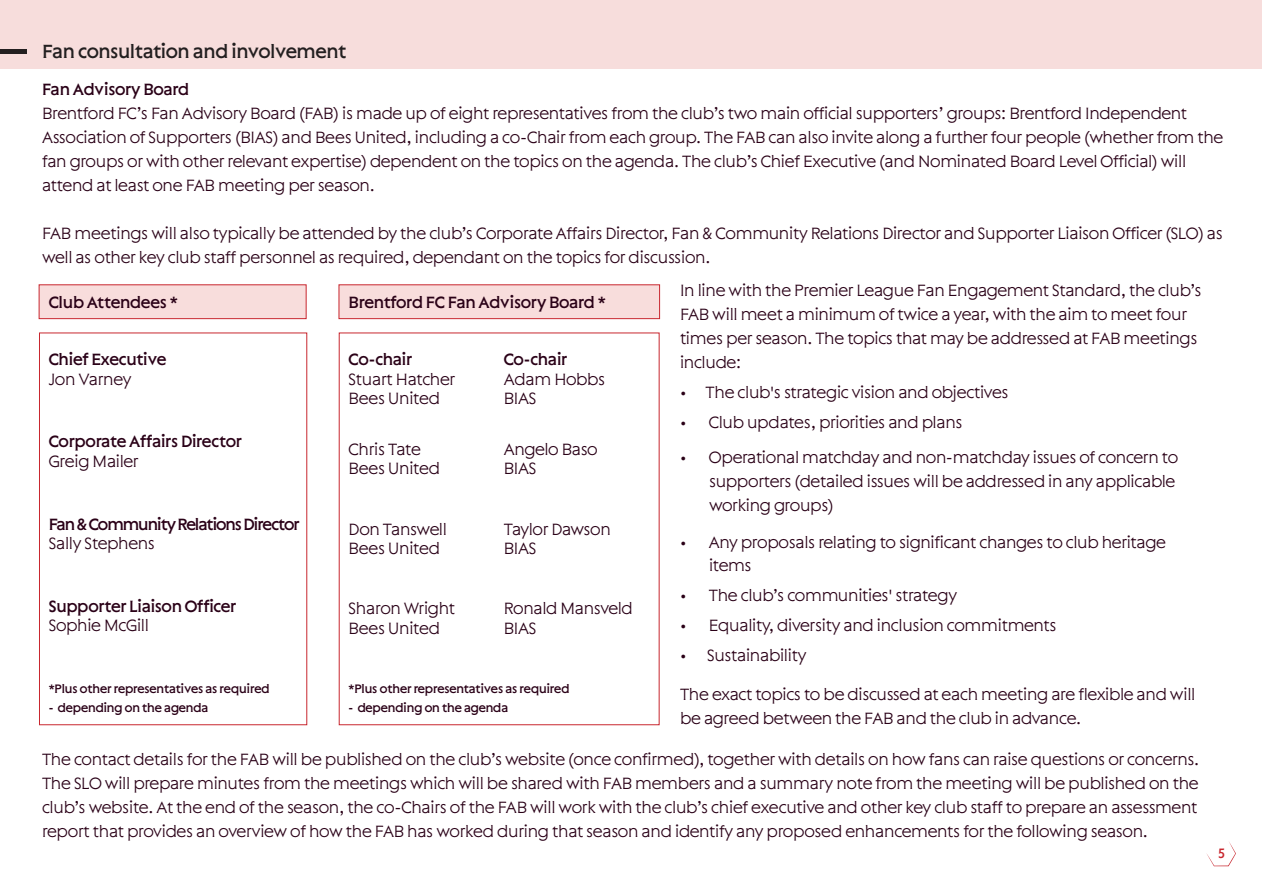
<style>
.page{position:relative;width:1263px;height:893px;background:#fff}
.page>*{position:absolute;margin:0;border:0;box-sizing:border-box;transform-origin:0 0}
.t1{font:21px "Sting";letter-spacing:-.055em;color:#231f20}
.t2{font:300 18px/24px "Sting";letter-spacing:-.05em;color:#2a0117}
.t3{font:18px "Sting";letter-spacing:-.055em;color:#2a0117}
.t4{font:18px "Sting";letter-spacing:-.09em;color:#2a0117}
.t5{font:15px "Sting";color:#c8272f}
.t6{font:13.5px "Sting";letter-spacing:-.055em;color:#2a0117}
</style>
<div class="page">
<div style="left:0;top:0;width:1262px;height:69px;background:#f7dddc"></div>
<svg style="left:1206px;top:842px;width:30px;height:24px"></svg>
<div style="left:39px;top:333px;width:268px;height:392px;border:1px solid #c8272f"></div>
<div style="left:39px;top:284px;width:268px;height:35px;background:#f8dddc;border:1px solid #c8272f"></div>
<div style="left:338px;top:284px;width:322px;height:35px;background:#f8dddc;border:1px solid #c8272f"></div>
<hr style="left:0;top:49px;width:27px;height:4px;background:#231f20">
<p class="t1" style="left:42px;top:38px;width:306px">Fan consultation and involvement</p>
<p class="t3" style="left:42px;top:79px;width:149px">Fan Advisory Board</p>
<p class="t2" style="left:42px;top:101px;width:1183px">Brentford FC’s Fan Advisory Board (FAB) is made up of eight representatives from the club’s two main official supporters’ groups: Brentford Independent Association of Supporters (BIAS) and Bees United, including a co-Chair from each group. The FAB can also invite along a further four people (whether from the fan groups or with other relevant expertise) dependent on the topics on the agenda. The club’s Chief Executive (and Nominated Board Level Official) will attend at least one FAB meeting per season.</p>
<p class="t2" style="left:42px;top:221px;width:1183px">FAB meetings will also typically be attended by the club’s Corporate Affairs Director, Fan &amp; Community Relations Director and Supporter Liaison Officer (SLO) as well as other key club staff personnel as required, dependant on the topics for discussion.</p>
<p class="t3" style="left:48px;top:292px;width:131px">Club Attendees *</p>
<p class="t3" style="left:48px;top:349px;width:120px">Chief Executive</p>
<p class="t2" style="left:48px;top:366px;width:85px">Jon Varney</p>
<p class="t3" style="left:48px;top:431px;width:195px">Corporate Affairs Director</p>
<p class="t2" style="left:48px;top:449px;width:92px">Greig Mailer</p>
<p class="t4" style="left:48px;top:513px;width:253px">Fan &amp; Community Relations Director</p>
<p class="t2" style="left:48px;top:531px;width:108px">Sally Stephens</p>
<p class="t3" style="left:48px;top:595px;width:190px">Supporter Liaison Officer</p>
<p class="t2" style="left:48px;top:613px;width:102px">Sophie McGill</p>
<p class="t6" style="left:48px;top:680px;width:223px">*Plus other representatives as required</p>
<p class="t6" style="left:48px;top:700px;width:162px">- depending on the agenda</p>
<p class="t3" style="left:348px;top:292px;width:259px">Brentford FC Fan Advisory Board *</p>
<p class="t3" style="left:348px;top:349px;width:66px">Co-chair</p>
<p class="t2" style="left:348px;top:369px;width:109px;line-height:19.5px">Stuart Hatcher<br>Bees United</p>
<p class="t3" style="left:503px;top:349px;width:66px">Co-chair</p>
<p class="t2" style="left:503px;top:369px;width:104px;line-height:19.5px">Adam Hobbs<br>BIAS</p>
<p class="t2" style="left:348px;top:439px;width:94px;line-height:19.5px">Chris Tate<br>Bees United</p>
<p class="t2" style="left:503px;top:439px;width:96px;line-height:19.5px">Angelo Baso<br>BIAS</p>
<p class="t2" style="left:348px;top:518px;width:101px;line-height:19.5px">Don Tanswell<br>Bees United</p>
<p class="t2" style="left:503px;top:518px;width:109px;line-height:19.5px">Taylor Dawson<br>BIAS</p>
<p class="t2" style="left:348px;top:598px;width:109px;line-height:19.5px">Sharon Wright<br>Bees United</p>
<p class="t2" style="left:503px;top:598px;width:131px;line-height:19.5px">Ronald Mansveld<br>BIAS</p>
<p class="t6" style="left:348px;top:680px;width:223px">*Plus other representatives as required</p>
<p class="t6" style="left:348px;top:700px;width:162px">- depending on the agenda</p>
<p class="t2" style="left:680px;top:278px;width:524px">In line with the Premier League Fan Engagement Standard, the club’s FAB will meet a minimum of twice a year, with the aim to meet four times per season. The topics that may be addressed at FAB meetings include:</p>
<p class="t2" style="left:680px;top:380px;width:331px">• The club's strategic vision and objectives</p>
<p class="t2" style="left:680px;top:410px;width:285px">• Club updates, priorities and plans</p>
<p class="t2" style="left:709px;top:445px;width:471px;text-indent:-29px">• Operational matchday and non-matchday issues of concern to supporters (detailed issues will be addressed in any applicable working groups)</p>
<p class="t2" style="left:709px;top:531px;width:459px;line-height:22.5px;text-indent:-29px">• Any proposals relating to significant changes to club heritage items</p>
<p class="t2" style="left:680px;top:583px;width:279px">• The club’s communities' strategy</p>
<p class="t2" style="left:680px;top:613px;width:379px">• Equality, diversity and inclusion commitments</p>
<p class="t2" style="left:680px;top:635px;width:517px;line-height:39px">• Sustainability<br>The exact topics to be discussed at each meeting are flexible and will</p>
<p class="t2" style="left:680px;top:706px;width:403px">be agreed between the FAB and the club in advance.</p>
<p class="t2" style="left:42px;top:747px;width:1159px;text-align:justify">The contact details for the FAB will be published on the club’s website (once confirmed), together with details on how fans can raise questions or concerns.<br>The SLO will prepare minutes from the meetings which will be shared with FAB members and a summary note from the meeting will be published on the club’s website. At the end of the season, the co-Chairs of the FAB will work with the club’s chief executive and other key club staff to prepare an assessment report that provides an overview of how the FAB has worked during that season and identify any proposed enhancements for the following season.</p>
<p class="t5" style="left:1218px;top:844px;width:9px">5</p>
</div>
